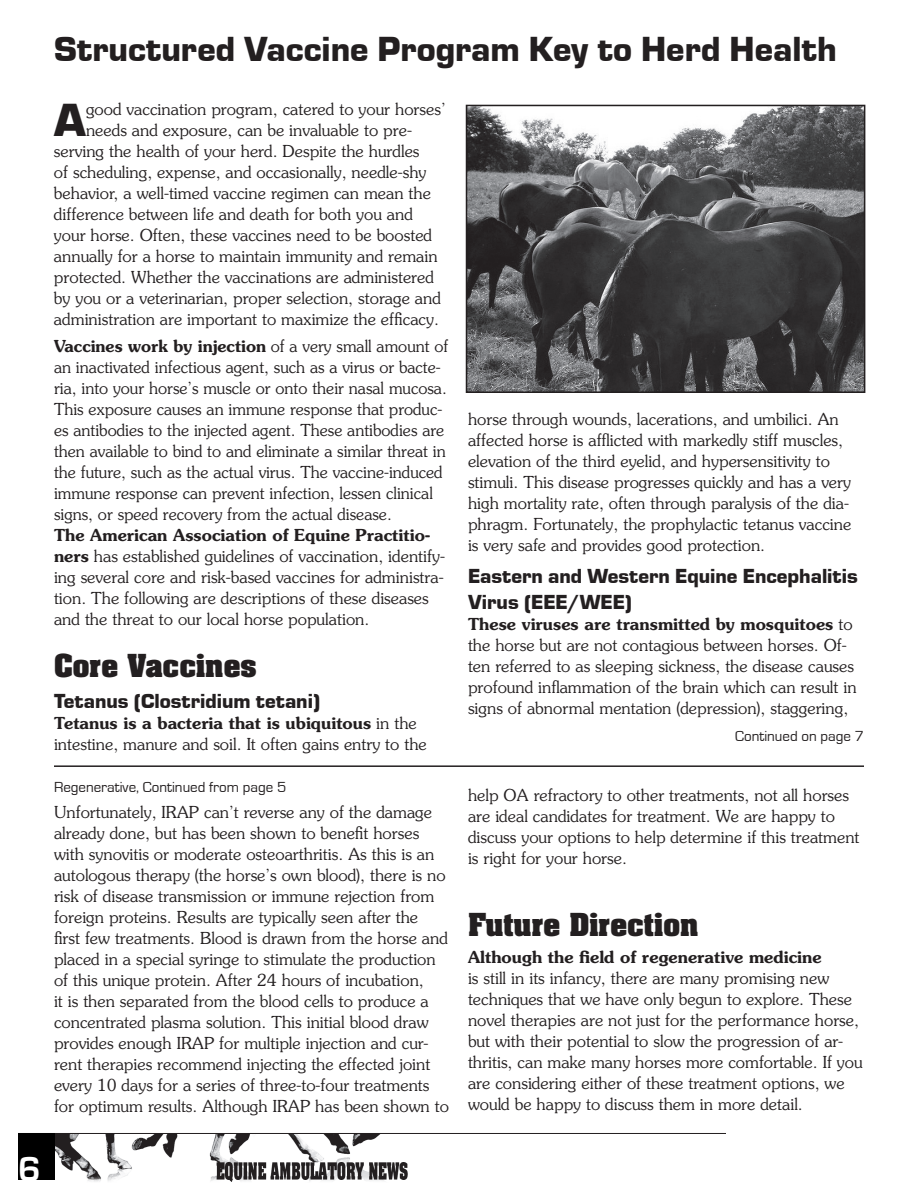
<style>
.page{position:relative;width:918px;height:1188px;background:#fff}
.page>*{position:absolute;margin:0;border:0;box-sizing:border-box;transform-origin:0 0}
.t1{font:48px "Eurostile T Black";color:#231f20}
.t2{font:36px "Eurostile T Black";color:#231f20}
.t3{font:700 36px "Eurostile";color:#fff}
.t4{font:700 27px "Aachen";color:#231f20}
.t5{font:21px/25.2px "Eurostile T Black";color:#231f20}
.t6{font:300 16.5px/21px "Souvenir";color:#231f20}
.t7{font:600 16.5px "Souvenir";color:#231f20}
.t8{font:15px "Eurostile";color:#231f20}
.s1{font-weight:600}
</style>
<div class="page">
<img style="left:55px;top:1134px;width:353px;height:48px">
<hr style="left:18px;top:1133px;width:708px;height:1px;background:#231f20">
<div style="left:18px;top:1133px;width:37px;height:47px;background:#000"></div>
<hr style="left:54px;top:765px;width:810px;height:2px;background:#231f20">
<img style="left:469px;top:108px;width:393px;height:282px">
<div style="left:466px;top:105px;width:399px;height:288px;border:2px solid #231f20"></div>
<h2 class="t2" style="left:54px;top:29px;width:784px">Structured Vaccine Program Key to Herd Health</h2>
<h1 class="t1" style="left:54px;top:94px;width:33px">A</h1>
<p class="t6" style="left:86px;top:98px;width:361px">good vaccination program, catered to your horses’</p>
<p class="t6" style="left:86px;top:119px;width:327px">needs and exposure, can be invaluable to pre-</p>
<p class="t6" style="left:54px;top:140px;width:367px">serving the health of your herd. Despite the hurdles</p>
<p class="t6" style="left:54px;top:161px;width:374px">of scheduling, expense, and occasionally, needle-shy</p>
<p class="t6" style="left:54px;top:182px;width:379px">behavior, a well-timed vaccine regimen can mean the</p>
<p class="t6" style="left:54px;top:203px;width:361px">difference between life and death for both you and</p>
<p class="t6" style="left:54px;top:224px;width:380px">your horse. Often, these vaccines need to be boosted</p>
<p class="t6" style="left:54px;top:245px;width:385px">annually for a horse to maintain immunity and remain</p>
<p class="t6" style="left:54px;top:266px;width:382px">protected. Whether the vaccinations are administered</p>
<p class="t6" style="left:54px;top:287px;width:389px">by you or a veterinarian, proper selection, storage and</p>
<p class="t6" style="left:54px;top:308px;width:387px">administration are important to maximize the efficacy.</p>
<p class="t6" style="left:54px;top:335px;width:396px"><span class="s1">Vaccines work by injection</span> of a very small amount of an inactivated infectious agent, such as a virus or bacte&shy;ria, into your horse’s muscle or onto their nasal mucosa.<br>This exposure causes an immune response that produc&shy;es antibodies to the injected agent. These antibodies are then available to bind to and eliminate a similar threat in the future, such as the actual virus. The vaccine-induced immune response can prevent infection, lessen clinical signs, or speed recovery from the actual disease.</p>
<p class="t6" style="left:54px;top:524px;width:393px"><span class="s1">The American Association of Equine Practitio&shy;ners</span> has established guidelines of vaccination, identify&shy;ing several core and risk-based vaccines for administra&shy;tion. The following are descriptions of these diseases and the threat to our local horse population.</p>
<h3 class="t4" style="left:54px;top:646px;width:204px">Core Vaccines</h3>
<p class="t5" style="left:54px;top:689px;width:268px">Tetanus (Clostridium tetani)</p>
<p class="t6" style="left:54px;top:712px;width:374px"><span class="s1">Tetanus is a bacteria that is ubiquitous</span> in the intestine, manure and soil. It often gains entry to the</p>
<p class="t6" style="left:468px;top:408px;width:385px">horse through wounds, lacerations, and umbilici. An affected horse is afflicted with markedly stiff muscles, elevation of the third eyelid, and hypersensitivity to stimuli. This disease progresses quickly and has a very high mortality rate, often through paralysis of the dia&shy;phragm. Fortunately, the prophylactic tetanus vaccine is very safe and provides good protection.</p>
<p class="t5" style="left:468px;top:564px;width:391px">Eastern and Western Equine Encephalitis<br>Virus (EEE/WEE)</p>
<p class="t6" style="left:468px;top:613px;width:390px"><span class="s1">These viruses are transmitted by mosquitoes</span> to the horse but are not contagious between horses. Of&shy;ten referred to as sleeping sickness, the disease causes profound inflammation of the brain which can result in signs of abnormal mentation (depression), staggering,</p>
<p class="t8" style="left:735px;top:728px;width:130px">Continued on page 7</p>
<p class="t8" style="left:54px;top:779px;width:234px">Regenerative, Continued from page 5</p>
<p class="t6" style="left:468px;top:784px;width:393px">help OA refractory to other treatments, not all horses are ideal candidates for treatment. We are happy to discuss your options to help determine if this treatment is right for your horse.</p>
<p class="t6" style="left:54px;top:801px;width:396px">Unfortunately, IRAP can’t reverse any of the damage already done, but has been shown to benefit horses with synovitis or moderate osteoarthritis. As this is an autologous therapy (the horse’s own blood), there is no risk of disease transmission or immune rejection from foreign proteins. Results are typically seen after the<br>first few treatments. Blood is drawn from the horse and placed in a special syringe to stimulate the production of this unique protein. After 24 hours of incubation,<br>it is then separated from the blood cells to produce a concentrated plasma solution. This initial blood draw provides enough IRAP for multiple injection and cur&shy;rent therapies recommend injecting the effected joint every 10 days for a series of three-to-four treatments for optimum results. Although IRAP has been shown to</p>
<h3 class="t4" style="left:468px;top:905px;width:232px">Future Direction</h3>
<p class="t7" style="left:468px;top:946px;width:355px">Although the field of regenerative medicine</p>
<p class="t6" style="left:468px;top:967px;width:396px">is still in its infancy, there are many promising new techniques that we have only begun to explore. These novel therapies are not just for the performance horse, but with their potential to slow the progression of ar&shy;thritis, can make many horses more comfortable. If you are considering either of these treatment options, we would be happy to discuss them in more detail.</p>
<h2 class="t3" style="left:18px;top:1149px;width:24px">6</h2>
</div>
